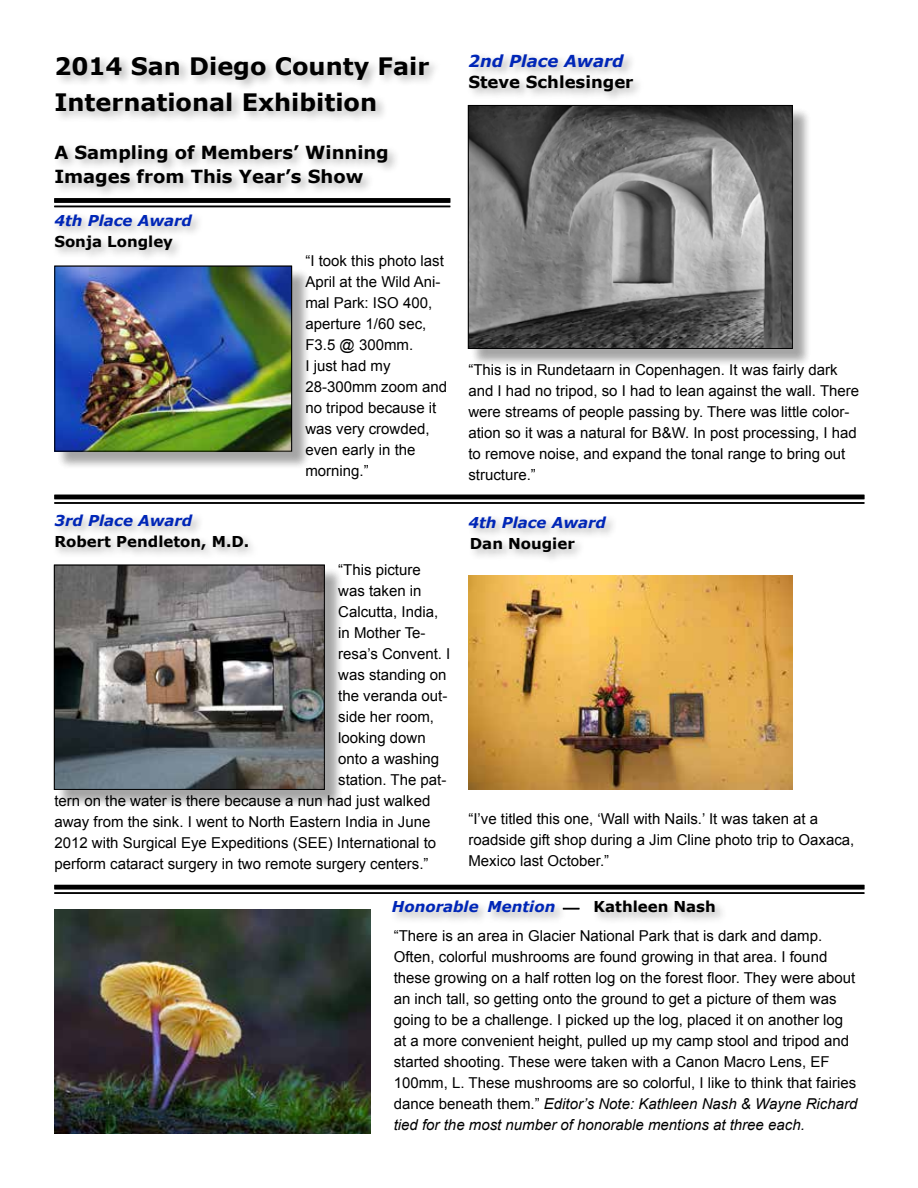
<style>
.page{position:relative;width:918px;height:1188px;background:#fff}
.page>*{position:absolute;margin:0;border:0;box-sizing:border-box;transform-origin:0 0}
.t1{font:700 24px/36px "Verdana";color:#000}
.t2{font:700 18px/24px "Verdana";color:#000}
.t3{font:700 16.5px "Verdana";color:#000}
.t4{font:italic 700 16.5px "Verdana";color:#0026b7}
.t5{font:15px/21px "Arial";color:#000}
.t6{font:italic 700 15px "Verdana";color:#0026b7}
.t7{font:700 15px "Verdana";color:#000}
.s1{font-style:italic}
</style>
<div class="page">
<img style="left:468px;top:575px;width:324px;height:214px">
<img style="left:54px;top:909px;width:316px;height:225px">
<div style="left:52px;top:54px;width:390px;height:145px;background:#000;opacity:.3"></div>
<div style="left:54px;top:198px;width:396px;height:5px;background:#000"></div>
<hr style="left:54px;top:206px;width:396px;height:1px;background:#000">
<div style="left:466px;top:51px;width:180px;height:53px;background:#000;opacity:.3"></div>
<hr style="left:54px;top:495px;width:810px;height:4px;background:#000">
<hr style="left:54px;top:502px;width:810px;height:2px;background:#000">
<div style="left:52px;top:211px;width:153px;height:52px;background:#000;opacity:.3"></div>
<div style="left:57px;top:268px;width:253px;height:202px;background:#000;opacity:.2"></div>
<div style="left:54px;top:266px;width:238px;height:186px;border:1px solid #000"></div>
<div style="left:466px;top:513px;width:153px;height:52px;background:#000;opacity:.3"></div>
<hr style="left:54px;top:885px;width:810px;height:4px;background:#000">
<hr style="left:54px;top:892px;width:810px;height:2px;background:#000">
<div style="left:56px;top:567px;width:288px;height:241px;background:#000;opacity:.2"></div>
<div style="left:54px;top:565px;width:271px;height:225px;border:1px solid #000"></div>
<div style="left:390px;top:898px;width:338px;height:27px;background:#000;opacity:.3"></div>
<svg style="left:563px;top:908px;width:16px;height:1px"></svg>
<div style="left:470px;top:107px;width:342px;height:261px;background:#000;opacity:.2"></div>
<svg style="left:470px;top:107px;width:321px;height:240px;background:#717171"></svg>
<div style="left:468px;top:105px;width:325px;height:244px;border:1px solid #000"></div>
<div style="left:52px;top:511px;width:208px;height:51px;background:#000;opacity:.3"></div>
<h1 class="t1" style="left:54px;top:47px;width:376px">2014 San Diego County Fair<br>International Exhibition</h1>
<p class="t2" style="left:54px;top:140px;width:336px">A Sampling of Members’ Winning<br>Images from This Year’s Show</p>
<p class="t6" style="left:54px;top:210px;width:139px">4th Place Award</p>
<p class="t7" style="left:54px;top:231px;width:120px">Sonja Longley</p>
<p class="t6" style="left:54px;top:509px;width:140px">3rd Place Award</p>
<p class="t7" style="left:54px;top:530px;width:196px">Robert Pendleton, M.D.</p>
<p class="t5" style="left:305px;top:250px;width:143px">“I took this photo last<br>April at the Wild Ani&shy;mal Park: ISO 400, aperture 1/60 sec,<br>F3.5 @ 300mm.<br>I just had my<br>28-300mm zoom and no tripod because it was very crowded, even early in the morning.”</p>
<p class="t5" style="left:338px;top:560px;width:84px">“This picture</p>
<p class="t5" style="left:338px;top:581px;width:85px">was taken in</p>
<p class="t5" style="left:338px;top:602px;width:102px">Calcutta, India,</p>
<p class="t5" style="left:338px;top:623px;width:89px">in Mother Te-</p>
<p class="t5" style="left:338px;top:644px;width:114px">resa’s Convent. I</p>
<p class="t5" style="left:338px;top:665px;width:110px">was standing on</p>
<p class="t5" style="left:338px;top:686px;width:111px">the veranda out-</p>
<p class="t5" style="left:338px;top:707px;width:97px">side her room,</p>
<p class="t5" style="left:338px;top:728px;width:89px">looking down</p>
<p class="t5" style="left:338px;top:749px;width:102px">onto a washing</p>
<p class="t5" style="left:338px;top:770px;width:110px">station. The pat-</p>
<p class="t5" style="left:54px;top:791px;width:378px">tern on the water is there because a nun had just walked</p>
<p class="t5" style="left:54px;top:812px;width:378px">away from the sink. I went to North Eastern India in June</p>
<p class="t5" style="left:54px;top:833px;width:383px">2012 with Surgical Eye Expeditions (SEE) International to</p>
<p class="t5" style="left:54px;top:854px;width:376px">perform cataract surgery in two remote surgery centers.”</p>
<p class="t4" style="left:468px;top:49px;width:157px">2nd Place Award</p>
<p class="t3" style="left:468px;top:70px;width:167px">Steve Schlesinger</p>
<p class="t5" style="left:468px;top:360px;width:392px">“This is in Rundetaarn in Copenhagen. It was fairly dark and I had no tripod, so I had to lean against the wall. There were streams of people passing by. There was little color&shy;ation so it was a natural for B&amp;W. In post processing, I had to remove noise, and expand the tonal range to bring out structure.”</p>
<p class="t6" style="left:468px;top:512px;width:139px">4th Place Award</p>
<p class="t7" style="left:470px;top:533px;width:107px">Dan Nougier</p>
<p class="t5" style="left:468px;top:808px;width:388px">“I’ve titled this one, ‘Wall with Nails.’ It was taken at a roadside gift shop during a Jim Cline photo trip to Oaxaca,<br>Mexico last October.”</p>
<p class="t6" style="left:392px;top:896px;width:165px">Honorable Mention</p>
<p class="t7" style="left:594px;top:896px;width:124px">Kathleen Nash</p>
<p class="t5" style="left:394px;top:926px;width:465px">“There is an area in Glacier National Park that is dark and damp.<br>Often, colorful mushrooms are found growing in that area. I found these growing on a half rotten log on the forest floor. They were about an inch tall, so getting onto the ground to get a picture of them was going to be a challenge. I picked up the log, placed it on another log at a more convenient height, pulled up my camp stool and tripod and started shooting. These were taken with a Canon Macro Lens, EF 100mm, L. These mushrooms are so colorful, I like to think that fairies dance beneath them.” <span class="s1">Editor’s Note: Kathleen Nash &amp; Wayne Richard tied for the most number of honorable mentions at three each.</span></p>
</div>
